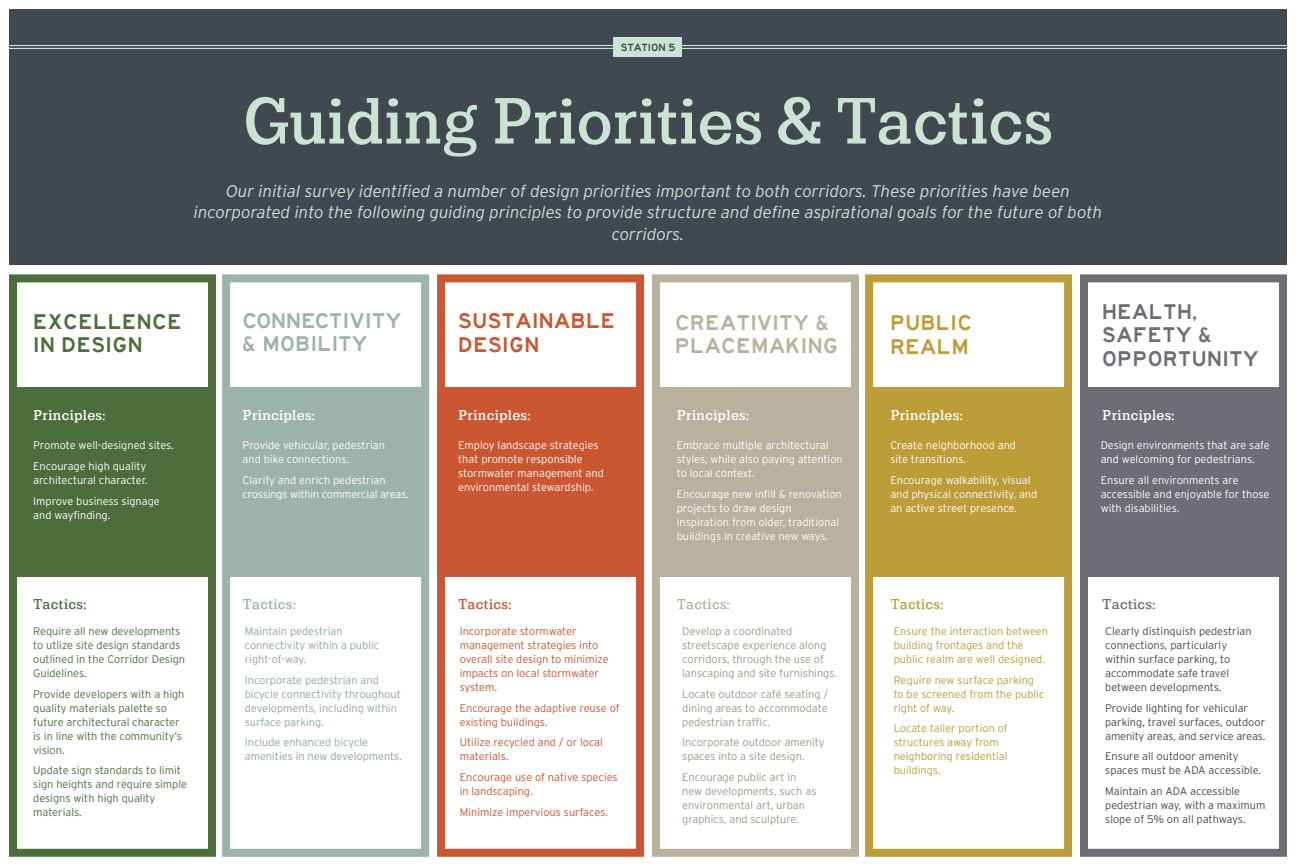
<style>
.page{position:relative;width:1296px;height:864px;background:#fff}
.page>*{position:absolute;margin:0;border:0;box-sizing:border-box;transform-origin:0 0}
.t1{font:600 72.8px "Lehigh Personal";color:#cbe3d5}
.t2{font:22px/23.5px "Highway Gothic Wide";letter-spacing:.02em;color:#6d6e75}
.t3{font:22px/23.5px "Highway Gothic Wide";letter-spacing:.02em;color:#b9b09d}
.t4{font:22px/23.5px "Highway Gothic Wide";letter-spacing:.02em;color:#9cb3a9}
.t5{font:22px/23.5px "Highway Gothic Wide";letter-spacing:.02em;color:#4b6e3c}
.t6{font:22px/23.5px "Highway Gothic Wide";letter-spacing:.02em;color:#ca5632}
.t7{font:22px/23.5px "Highway Gothic Wide";letter-spacing:.02em;color:#bc9d38}
.t8{font:italic 300 16.9px/21.5px "Interstate";color:#cbe3d5;text-align:center}
.t9{font:600 16px "Lehigh Personal";letter-spacing:.02em;color:#fff}
.t10{font:600 16px "Lehigh Personal";letter-spacing:.02em;color:#4b6e3c}
.t11{font:600 16px "Lehigh Personal";letter-spacing:.02em;color:#9cb3a9}
.t12{font:600 16px "Lehigh Personal";letter-spacing:.02em;color:#ca5632}
.t13{font:600 16px "Lehigh Personal";letter-spacing:.02em;color:#b9b09d}
.t14{font:600 16px "Lehigh Personal";letter-spacing:.02em;color:#bc9d38}
.t15{font:600 16px "Lehigh Personal";letter-spacing:.02em;color:#6d6e75}
.t16{font:300 11px/14px "Interstate";color:#fff}
.t17{font:300 11px/14px "Interstate";color:#414850}
.t18{font:300 11px/14px "Interstate";color:#9e9787}
.t19{font:300 11px/14px "Interstate";color:#4b6e3c}
.t20{font:300 11px/14px "Interstate";color:#ca5632}
.t21{font:300 11px/14px "Interstate";color:#bc9d38}
.t22{font:300 11px/14px "Interstate";color:#8ea59c}
.t23{font:10.8px "Highway Gothic Wide";color:#414850}
</style>
<div class="page">
<div style="left:9px;top:9px;width:1278px;height:256px;background:#414850"></div>
<div style="left:222px;top:274px;width:207px;height:583px;border:8px solid #9cb3a9"></div>
<div style="left:865px;top:274px;width:207px;height:583px;border:8px solid #bc9d38"></div>
<div style="left:9px;top:274px;width:207px;height:583px;border:8px solid #4b6e3c"></div>
<div style="left:652px;top:274px;width:207px;height:583px;border:8px solid #b9b09d"></div>
<div style="left:437px;top:274px;width:207px;height:583px;border:8px solid #ca5632"></div>
<div style="left:1080px;top:274px;width:207px;height:583px;border:8px solid #6d6e75"></div>
<hr style="left:9px;top:45px;width:1278px;height:1px;background:#d2eadb">
<hr style="left:9px;top:48px;width:1278px;height:1px;background:#d2eadb">
<div style="left:614px;top:38px;width:68px;height:19px;background:#cbe3d5"></div>
<div style="left:14px;top:388px;width:197px;height:189px;background:#4b6e3c"></div>
<div style="left:228px;top:388px;width:196px;height:189px;background:#9cb3a9"></div>
<div style="left:442px;top:388px;width:196px;height:189px;background:#ca5632"></div>
<div style="left:657px;top:388px;width:196px;height:189px;background:#b9b09d"></div>
<div style="left:870px;top:388px;width:196px;height:189px;background:#bc9d38"></div>
<div style="left:1084px;top:388px;width:197px;height:189px;background:#6d6e75"></div>
<p class="t23" style="left:621px;top:41px;width:56px">STATION 5</p>
<p class="t1" style="left:243px;top:80px;width:812px">Guiding Priorities &amp; Tactics</p>
<p class="t8" style="left:194px;top:180px;width:910px">Our initial survey identified a number of design priorities important to both corridors. These priorities have been incorporated into the following guiding principles to provide structure and define aspirational goals for the future of both corridors.</p>
<p class="t5" style="left:33px;top:310px;width:150px">EXCELLENCE<br>IN DESIGN</p>
<p class="t4" style="left:243px;top:309px;width:161px">CONNECTIVITY &amp; MOBILITY</p>
<p class="t6" style="left:458px;top:310px;width:158px">SUSTAINABLE<br>DESIGN</p>
<p class="t3" style="left:675px;top:311px;width:164px">CREATIVITY &amp;<br>PLACEMAKING</p>
<p class="t2" style="left:1102px;top:300px;width:158px">HEALTH,<br>SAFETY &amp;<br>OPPORTUNITY</p>
<p class="t7" style="left:890px;top:312px;width:84px">PUBLIC<br>REALM</p>
<p class="t9" style="left:33px;top:406px;width:74px">Principles:</p>
<p class="t16" style="left:33px;top:439px;width:142px">Promote well-designed sites.</p>
<p class="t16" style="left:33px;top:459px;width:116px">Encourage high quality architectural character.</p>
<p class="t16" style="left:33px;top:494px;width:128px">Improve business signage and wayfinding.</p>
<p class="t10" style="left:33px;top:595px;width:55px">Tactics:</p>
<p class="t19" style="left:33px;top:624px;width:153px">Require all new developments to utlize site design standards outlined in the Corridor Design<br>Guidelines.</p>
<p class="t19" style="left:33px;top:687px;width:153px">Provide developers with a high quality materials palette so future architectural character is in line with the community’s vision.</p>
<p class="t19" style="left:33px;top:763px;width:155px">Update sign standards to limit sign heights and require simple designs with high quality materials.</p>
<p class="t9" style="left:243px;top:406px;width:74px">Principles:</p>
<p class="t9" style="left:458px;top:406px;width:74px">Principles:</p>
<p class="t9" style="left:677px;top:406px;width:74px">Principles:</p>
<p class="t9" style="left:890px;top:406px;width:74px">Principles:</p>
<p class="t9" style="left:1102px;top:406px;width:74px">Principles:</p>
<p class="t16" style="left:243px;top:439px;width:144px">Provide vehicular, pedestrian and bike connections.</p>
<p class="t16" style="left:243px;top:473px;width:168px">Clarify and enrich pedestrian crossings within commercial areas.</p>
<p class="t16" style="left:458px;top:439px;width:147px">Employ landscape strategies that promote responsible stormwater management and environmental stewardship.</p>
<p class="t16" style="left:677px;top:439px;width:168px">Embrace multiple architectural styles, while also paying attention to local context.</p>
<p class="t16" style="left:677px;top:487px;width:167px">Encourage new infill &amp; renovation projects to draw design inspiration from older, traditional buildings in creative new ways.</p>
<p class="t16" style="left:890px;top:439px;width:127px">Create neighborhood and site transitions.</p>
<p class="t16" style="left:890px;top:473px;width:149px">Encourage walkability, visual and physical connectivity, and an active street presence.</p>
<p class="t16" style="left:1101px;top:439px;width:171px">Design environments that are safe and welcoming for pedestrians.</p>
<p class="t16" style="left:1101px;top:473px;width:170px">Ensure all environments are accessible and enjoyable for those with disabilities.</p>
<p class="t11" style="left:243px;top:595px;width:55px">Tactics:</p>
<p class="t12" style="left:458px;top:595px;width:55px">Tactics:</p>
<p class="t13" style="left:677px;top:595px;width:55px">Tactics:</p>
<p class="t14" style="left:890px;top:595px;width:55px">Tactics:</p>
<p class="t15" style="left:1102px;top:595px;width:55px">Tactics:</p>
<p class="t22" style="left:245px;top:624px;width:136px">Maintain pedestrian connectivity within a public right-of-way.</p>
<p class="t22" style="left:245px;top:673px;width:158px">Incorporate pedestrian and bicycle connectivity throughout developments, including within surface parking.</p>
<p class="t22" style="left:245px;top:735px;width:159px">Include enhanced bicycle amenities in new developments.</p>
<p class="t20" style="left:460px;top:624px;width:150px">Incorporate stormwater management strategies into overall site design to minimize impacts on local stormwater system.</p>
<p class="t20" style="left:460px;top:701px;width:161px">Encourage the adaptive reuse of existing buildings.</p>
<p class="t20" style="left:460px;top:735px;width:145px">Utilize recycled and / or local materials.</p>
<p class="t20" style="left:460px;top:770px;width:160px">Encourage use of native species in landscaping.</p>
<p class="t20" style="left:460px;top:805px;width:150px">Minimize impervious surfaces.</p>
<p class="t18" style="left:682px;top:624px;width:156px">Develop a coordinated streetscape experience along corridors, through the use of lanscaping and site furnishings.</p>
<p class="t18" style="left:682px;top:687px;width:147px;text-align:justify">Locate outdoor café seating / dining areas to accommodate pedestrian traffic.</p>
<p class="t18" style="left:682px;top:735px;width:144px">Incorporate outdoor amenity spaces into a site design.</p>
<p class="t18" style="left:682px;top:770px;width:136px">Encourage public art in new developments, such as environmental art, urban graphics, and sculpture.</p>
<p class="t21" style="left:894px;top:624px;width:156px">Ensure the interaction between building frontages and the public realm are well designed.</p>
<p class="t21" style="left:894px;top:673px;width:152px">Require new surface parking to be screened from the public right of way.</p>
<p class="t21" style="left:894px;top:721px;width:116px">Locate taller portion of structures away from neighboring residential buildings.</p>
<p class="t17" style="left:1105px;top:624px;width:148px">Clearly distinquish pedestrian connections, particularly within surface parking, to accommodate safe travel between developments.</p>
<p class="t17" style="left:1105px;top:701px;width:162px">Provide lighting for vehicular parking, travel surfaces, outdoor amenity areas, and service areas.</p>
<p class="t17" style="left:1105px;top:749px;width:157px">Ensure all outdoor amenity spaces must be ADA accessible.</p>
<p class="t17" style="left:1105px;top:784px;width:162px">Maintain an ADA accessible pedestrian way, with a maximum slope of 5% on all pathways.</p>
</div>
